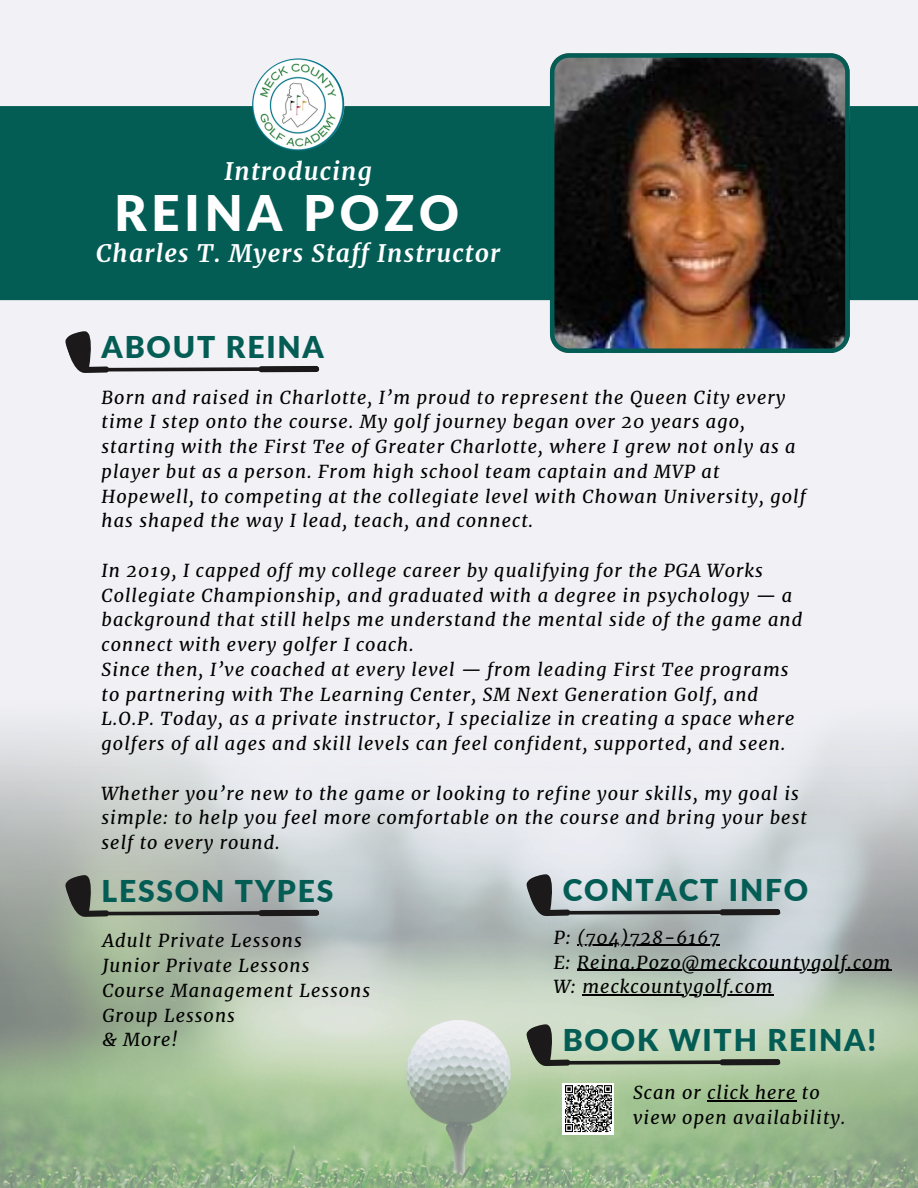
<style>
.page{position:relative;width:918px;height:1188px;background:#f2f1f6}
.page>*{position:absolute;margin:0;border:0;box-sizing:border-box;transform-origin:0 0}
.t1{font:900 49.05px "Lato";letter-spacing:.1em;color:#fff}
.t2{font:900 30px "Lato";letter-spacing:.06em;color:#045d55}
.t3{font:italic 700 24.3px "Merriweather";letter-spacing:.05em;color:#fff}
.t4{font:italic 18px/24.8px "Merriweather";letter-spacing:.06em;color:#000}
</style>
<div class="page">
<img style="left:0;top:1033px;width:918px;height:155px">
<img style="left:0;top:726px;width:918px;height:307px">
<div style="left:0;top:106px;width:918px;height:194px;background:#045d55"></div>
<img style="left:252px;top:58px;width:92px;height:93px">
<svg style="left:63px;top:300px;width:257px;height:73px"></svg>
<svg style="left:524px;top:803px;width:257px;height:150px"></svg>
<img style="left:550px;top:53px;width:299px;height:300px">
<svg style="left:524px;top:953px;width:257px;height:188px;background:#b2c6ab"></svg>
<div style="left:563px;top:1083px;width:51px;height:51px;background:#fff"></div>
<svg style="left:565px;top:1085px;width:47px;height:48px"></svg>
<svg style="left:63px;top:804px;width:257px;height:188px;background:#b1baaf"></svg>
<hr style="left:577px;top:945px;width:143px;height:1px;background:#000">
<hr style="left:577px;top:970px;width:315px;height:1px;background:#000">
<hr style="left:582px;top:994px;width:192px;height:2px;background:#000">
<hr style="left:707px;top:1100px;width:90px;height:1px;background:#000">
<h2 class="t3" style="left:224px;top:157px;width:149px">Introducing</h2>
<h2 class="t1" style="left:114px;top:182px;width:346px">REINA POZO</h2>
<p class="t3" style="left:96px;top:238px;width:406px">Charles T. Myers Staff Instructor</p>
<h3 class="t2" style="left:102px;top:328px;width:224px">ABOUT REINA</h3>
<p class="t4" style="left:102px;top:385px;width:706px">Born and raised in Charlotte, I’m proud to represent the Queen City every time I step onto the course. My golf journey began over 20 years ago, starting with the First Tee of Greater Charlotte, where I grew not only as a player but as a person. From high school team captain and MVP at Hopewell, to competing at the collegiate level with Chowan University, golf has shaped the way I lead, teach, and connect.</p>
<h2 class="t4" style="left:102px;top:558px;width:702px">In 2019, I capped off my college career by qualifying for the PGA Works Collegiate Championship, and graduated with a degree in psychology — a background that still helps me understand the mental side of the game and connect with every golfer I coach.</h2>
<p class="t4" style="left:102px;top:657px;width:695px">Since then, I’ve coached at every level — from leading First Tee programs to partnering with The Learning Center, SM Next Generation Golf, and L.O.P. Today, as a private instructor, I specialize in creating a space where golfers of all ages and skill levels can feel confident, supported, and seen.</p>
<p class="t4" style="left:102px;top:781px;width:707px">Whether you’re new to the game or looking to refine your skills, my goal is simple: to help you feel more comfortable on the course and bring your best self to every round.</p>
<p class="t2" style="left:563px;top:871px;width:247px">CONTACT INFO</p>
<p class="t4" style="left:554px;top:925px;width:167px">P: (704)728-6167</p>
<p class="t4" style="left:554px;top:950px;width:338px">E: Reina.Pozo@meckcountygolf.com</p>
<p class="t4" style="left:554px;top:975px;width:220px">W: meckcountygolf.com</p>
<p class="t2" style="left:102px;top:872px;width:233px">LESSON TYPES</p>
<p class="t4" style="left:102px;top:929px;width:201px">Adult Private Lessons</p>
<p class="t4" style="left:102px;top:953px;width:209px">Junior Private Lessons</p>
<p class="t4" style="left:102px;top:978px;width:269px">Course Management Lessons</p>
<p class="t4" style="left:102px;top:1003px;width:134px">Group Lessons</p>
<p class="t4" style="left:102px;top:1028px;width:77px">&amp; More!</p>
<p class="t2" style="left:563px;top:1021px;width:315px">BOOK WITH REINA!</p>
<p class="t4" style="left:633px;top:1080px;width:188px">Scan or click here to</p>
<p class="t4" style="left:633px;top:1105px;width:214px">view open availability.</p>
</div>
